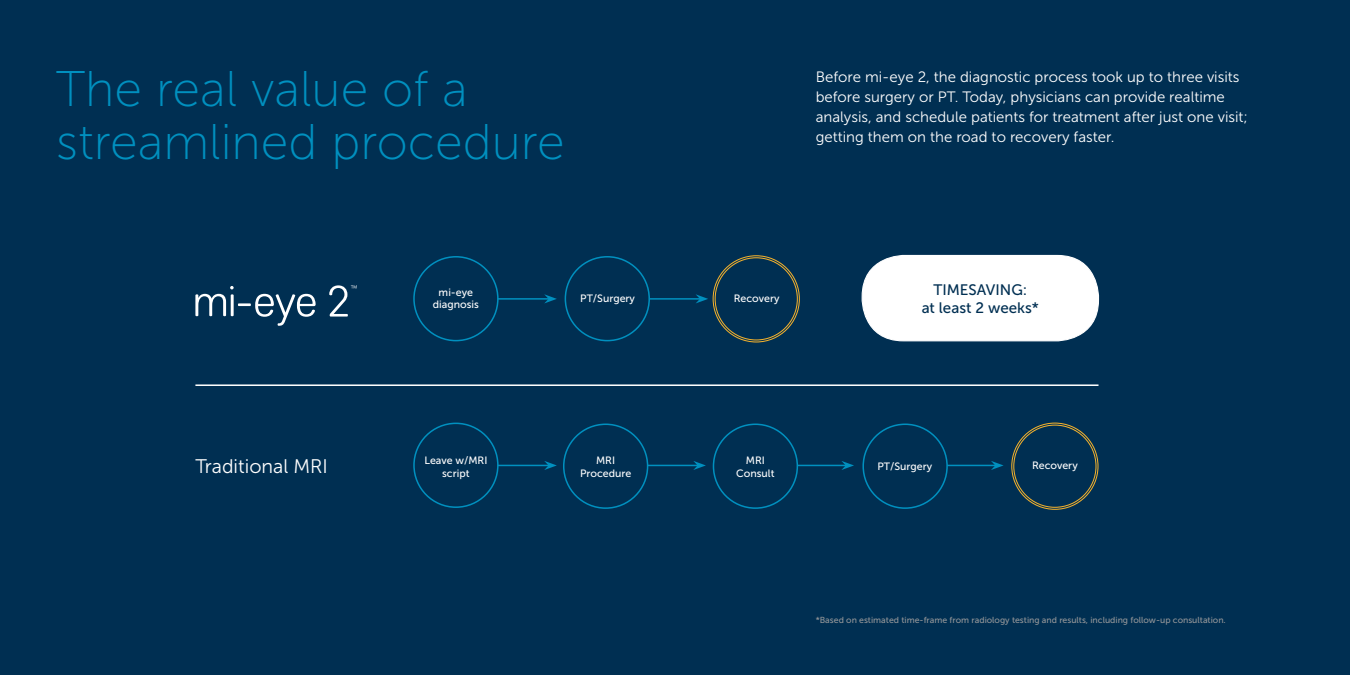
<style>
.page{position:relative;width:1350px;height:675px;background:#002f52}
.page>*{position:absolute;margin:0;border:0;box-sizing:border-box;transform-origin:0 0}
.t1{font:50px/52.5px "Museo Sans 100";color:#0090bf}
.t2{font:19.62px "Museo Sans 300";color:#fff}
.t3{font:15.12px/18.1px "Museo Sans 500";color:#002f52;text-align:center}
.t4{font:15px/20px "Museo Sans 300";color:#fff}
.t5{font:10.62px/12.8px "Museo Sans 500";color:#fff;text-align:center}
.t6{font:8.75px "Museo Sans 500";color:#939598}
</style>
<div class="page">
<hr style="left:640px;top:465px;width:58px;height:1px;background:#0090bf">
<svg style="left:693px;top:461px;width:13px;height:9px"></svg>
<hr style="left:788px;top:465px;width:58px;height:1px;background:#0090bf">
<svg style="left:841px;top:461px;width:13px;height:9px"></svg>
<hr style="left:937px;top:465px;width:58px;height:1px;background:#0090bf">
<svg style="left:991px;top:461px;width:13px;height:9px"></svg>
<hr style="left:495px;top:465px;width:54px;height:1px;background:#0090bf">
<svg style="left:544px;top:461px;width:13px;height:9px"></svg>
<hr style="left:495px;top:298px;width:54px;height:2px;background:#0090bf">
<svg style="left:544px;top:294px;width:13px;height:9px"></svg>
<hr style="left:646px;top:298px;width:54px;height:2px;background:#0090bf">
<svg style="left:696px;top:294px;width:12px;height:9px"></svg>
<div style="left:863px;top:424px;width:84px;height:84px;background:#002f52;border-radius:50%"></div>
<div style="left:862px;top:424px;width:86px;height:85px;border:2px solid #0090bf;border-radius:50%"></div>
<div style="left:713px;top:424px;width:84px;height:84px;background:#002f52;border-radius:50%"></div>
<div style="left:713px;top:424px;width:85px;height:85px;border:2px solid #0090bf;border-radius:50%"></div>
<div style="left:413px;top:423px;width:86px;height:85px;border:2px solid #0090bf;border-radius:50%"></div>
<div style="left:413px;top:256px;width:86px;height:85px;border:2px solid #0090bf;border-radius:50%"></div>
<div style="left:565px;top:257px;width:84px;height:84px;background:#002f52;border-radius:50%"></div>
<div style="left:565px;top:256px;width:85px;height:85px;border:2px solid #0090bf;border-radius:50%"></div>
<div style="left:564px;top:424px;width:84px;height:84px;background:#002f52;border-radius:50%"></div>
<div style="left:563px;top:424px;width:85px;height:85px;border:2px solid #0090bf;border-radius:50%"></div>
<div style="left:1013px;top:425px;width:83px;height:83px;border:1px solid #f6b32d;border-radius:50%"></div>
<div style="left:715px;top:257px;width:83px;height:83px;border:1px solid #f6b32d;border-radius:50%"></div>
<hr style="left:196px;top:384px;width:902px;height:2px;background:#fff">
<div style="left:862px;top:255px;width:237px;height:86px;background:#fff;border-radius:41px"></div>
<div style="left:862px;top:255px;width:237px;height:86px;border:1px solid #fff;border-radius:41px"></div>
<svg style="left:195px;top:286px;width:121px;height:40px"></svg>
<svg style="left:329px;top:285px;width:28px;height:32px"></svg>
<h1 class="t1" style="left:56px;top:63px;width:510px">The real value of a streamlined procedure</h1>
<p class="t5" style="left:433px;top:286px;width:48px">mi-eye diagnosis</p>
<p class="t5" style="left:580px;top:292px;width:56px">PT/Surgery</p>
<p class="t4" style="left:816px;top:67px;width:434px">Before mi-eye 2, the diagnostic process took up to three visits before surgery or PT. Today, physicians can provide realtime analysis, and schedule patients for treatment after just one visit; getting them on the road to recovery faster.</p>
<p class="t5" style="left:734px;top:292px;width:47px">Recovery</p>
<p class="t3" style="left:922px;top:281px;width:119px">TIMESAVING:<br>at least 2 weeks*</p>
<h2 class="t2" style="left:195px;top:455px;width:134px">Traditional MRI</h2>
<p class="t5" style="left:424px;top:454px;width:65px">Leave w/MRI script</p>
<p class="t5" style="left:580px;top:454px;width:53px">MRI<br>Procedure</p>
<p class="t5" style="left:877px;top:460px;width:56px">PT/Surgery</p>
<p class="t5" style="left:736px;top:454px;width:40px">MRI<br>Consult</p>
<p class="t5" style="left:1032px;top:459px;width:47px">Recovery</p>
<p class="t6" style="left:816px;top:615px;width:412px">*Based on estimated time-frame from radiology testing and results, including follow-up consultation.</p>
</div>
